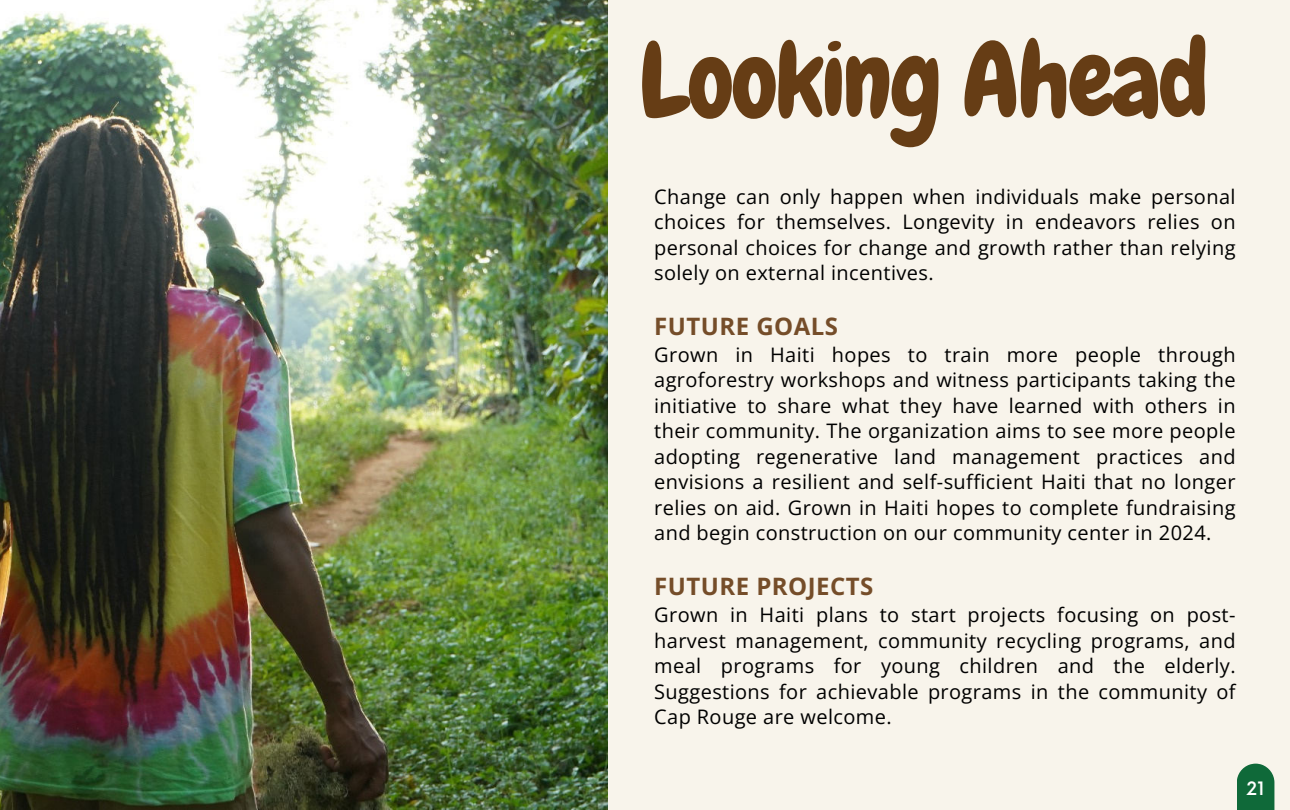
<style>
.page{position:relative;width:1290px;height:810px;background:#f8f4eb}
.page>*{position:absolute;margin:0;border:0;box-sizing:border-box;transform-origin:0 0}
.t1{font:104px "Chewy";letter-spacing:-.025em;color:#663d15}
.t2{font:700 24px "Open Sans";letter-spacing:.02em;color:#754d29}
.t3{font:20px/25.5px "Open Sans";letter-spacing:.02em;color:#000;text-align:justify}
.t4{font:500 18px "Now";color:#fff}
</style>
<div class="page">
<img style="left:0;top:0;width:608px;height:810px">
<svg style="left:1237px;top:764px;width:37px;height:46px;background:#207346"></svg>
<h1 class="t1" style="left:639px;top:14px;width:571px">Looking Ahead</h1>
<p class="t3" style="left:654px;top:183px;width:583px">Change can only happen when individuals make personal choices for themselves. Longevity in endeavors relies on personal choices for change and growth rather than relying solely on external incentives.</p>
<p class="t2" style="left:654px;top:309px;width:185px">FUTURE GOALS</p>
<p class="t3" style="left:654px;top:341px;width:583px">Grown in Haiti hopes to train more people through agroforestry workshops and witness participants taking the initiative to share what they have learned with others in their community. The organization aims to see more people adopting regenerative land management practices and envisions a resilient and self-sufficient Haiti that no longer relies on aid. Grown in Haiti hopes to complete fundraising and begin construction on our community center in 2024.</p>
<p class="t2" style="left:654px;top:569px;width:221px">FUTURE PROJECTS</p>
<p class="t3" style="left:654px;top:602px;width:583px">Grown in Haiti plans to start projects focusing on post&shy;harvest management, community recycling programs, and meal programs for young children and the elderly.<br>Suggestions for achievable programs in the community of Cap Rouge are welcome.</p>
<p class="t4" style="left:1246px;top:775px;width:20px">21</p>
</div>
